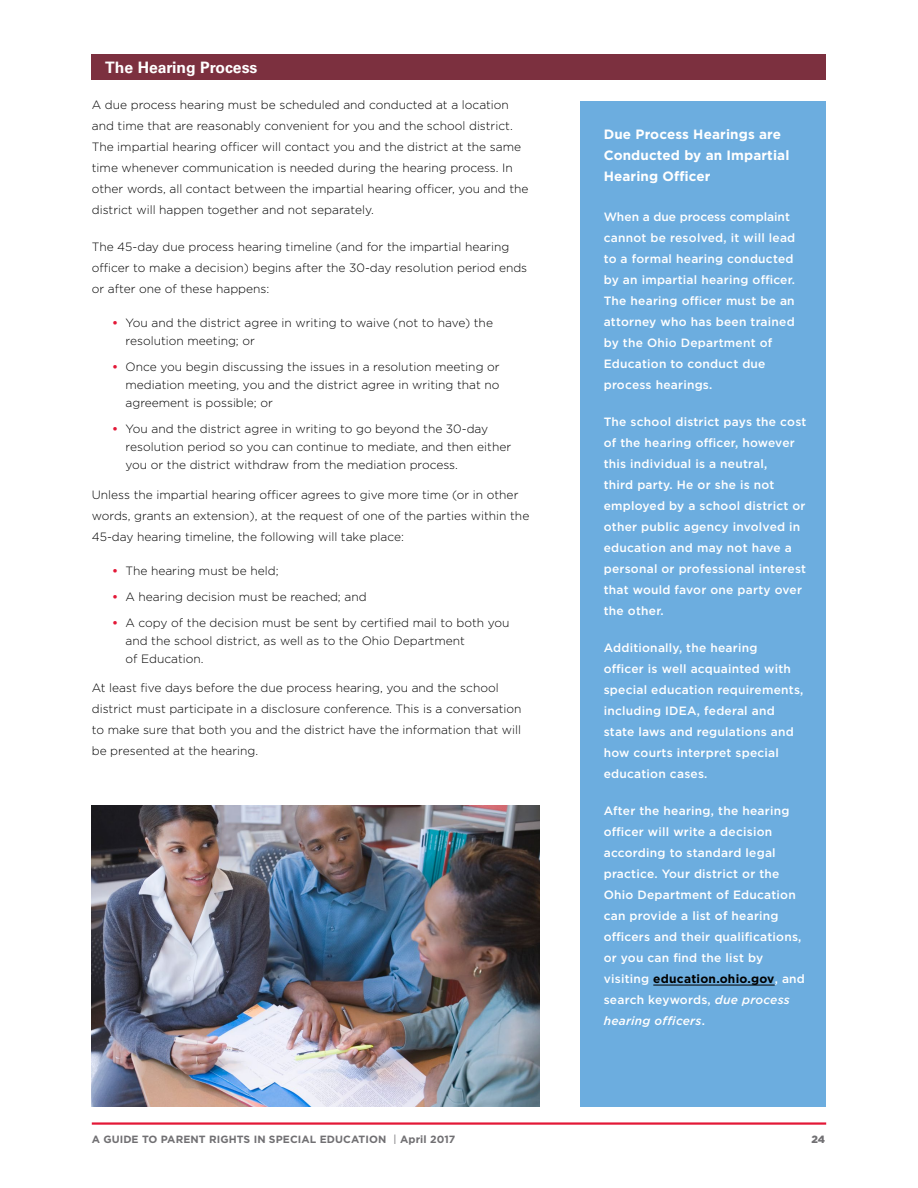
<style>
.page{position:relative;width:918px;height:1188px;background:#fff}
.page>*{position:absolute;margin:0;border:0;box-sizing:border-box;transform-origin:0 0}
.HD{font:700 15.75px "Univers LT Std";color:#fff}
.Side_Bar_HD{font:700 13.5px/21px "Gotham";letter-spacing:.01em;color:#fff}
.BOD{font:300 12px/21px "Gotham";color:#000}
.BOD-2{font:500 12px/21px "Gotham";letter-spacing:.02em;color:#fff}
.t1{font:700 10.5px "Gotham";letter-spacing:.01em;color:#717073}
.t2{font:900 10.5px "Gotham";color:#717073}
.s1{font-weight:700;color:#e31837}
.s2{font-weight:700;color:#000}
.s3{font-style:italic}
.s4{font-weight:300;font-size:13.5px}
</style>
<div class="page">
<hr style="left:92px;top:1122px;width:734px;height:3px;background:#e31837">
<div style="left:92px;top:54px;width:734px;height:26px;background:#7c303f"></div>
<div style="left:580px;top:102px;width:246px;height:1005px;background:#6caddf"></div>
<hr style="left:653px;top:985px;width:122px;height:1px;background:#000">
<img style="left:92px;top:806px;width:448px;height:301px">
<h3 class="HD" style="left:105px;top:58px;width:154px">The Hearing Process</h3>
<p class="BOD" style="left:92px;top:94px;width:438px">A due process hearing must be scheduled and conducted at a location and time that are reasonably convenient for you and the school district.<br>The impartial hearing officer will contact you and the district at the same time whenever communication is needed during the hearing process. In other words, all contact between the impartial hearing officer, you and the district will happen together and not separately.</p>
<p class="BOD" style="left:92px;top:236px;width:437px">The 45-day due process hearing timeline (and for the impartial hearing officer to make a decision) begins after the 30-day resolution period ends or after one of these happens:</p>
<p class="BOD" style="left:126px;top:314px;width:369px;line-height:18px;text-indent:-14px"><span class="s1">•</span> You and the district agree in writing to waive (not to have) the resolution meeting; or</p>
<p class="BOD" style="left:126px;top:358px;width:376px;line-height:18px;text-align:justify;text-indent:-14px"><span class="s1">•</span> Once you begin discussing the issues in a resolution meeting or mediation meeting, you and the district agree in writing that no agreement is possible; or</p>
<p class="BOD" style="left:126px;top:420px;width:387px;line-height:18px;text-indent:-14px"><span class="s1">•</span> You and the district agree in writing to go beyond the 30-day resolution period so you can continue to mediate, and then either you or the district withdraw from the mediation process.</p>
<p class="BOD" style="left:92px;top:484px;width:439px">Unless the impartial hearing officer agrees to give more time (or in other words, grants an extension), at the request of one of the parties within the<br>45-day hearing timeline, the following will take place:</p>
<p class="BOD" style="left:112px;top:560px;width:168px"><span class="s1">•</span> The hearing must be held;</p>
<p class="BOD" style="left:112px;top:586px;width:256px"><span class="s1">•</span> A hearing decision must be reached; and</p>
<p class="BOD" style="left:126px;top:614px;width:385px;line-height:18px;text-indent:-14px"><span class="s1">•</span> A copy of the decision must be sent by certified mail to both you and the school district, as well as to the Ohio Department<br>of Education.</p>
<p class="BOD" style="left:92px;top:677px;width:431px">At least five days before the due process hearing, you and the school district must participate in a disclosure conference. This is a conversation to make sure that both you and the district have the information that will be presented at the hearing.</p>
<h5 class="Side_Bar_HD" style="left:604px;top:124px;width:187px">Due Process Hearings are<br>Conducted by an Impartial<br>Hearing Officer</h5>
<p class="BOD-2" style="left:604px;top:206px;width:193px">When a due process complaint cannot be resolved, it will lead to a formal hearing conducted by an impartial hearing officer.<br>The hearing officer must be an attorney who has been trained by the Ohio Department of<br>Education to conduct due process hearings.</p>
<p class="BOD-2" style="left:604px;top:411px;width:204px">The school district pays the cost of the hearing officer, however this individual is a neutral,<br>third party. He or she is not employed by a school district or other public agency involved in education and may not have a personal or professional interest that would favor one party over the other.</p>
<p class="BOD-2" style="left:604px;top:637px;width:201px">Additionally, the hearing<br>officer is well acquainted with special education requirements, including IDEA, federal and state laws and regulations and how courts interpret special education cases.</p>
<p class="BOD-2" style="left:604px;top:801px;width:203px">After the hearing, the hearing officer will write a decision according to standard legal practice. Your district or the<br>Ohio Department of Education can provide a list of hearing officers and their qualifications, or you can find the list by visiting <span class="s2">education.ohio.gov</span>, and search keywords, <span class="s3">due process hearing officers</span>.</p>
<p class="t1" style="left:92px;top:1133px;width:365px">A GUIDE TO PARENT RIGHTS IN SPECIAL EDUCATION <span class="s4">I</span> April 2017</p>
<p class="t2" style="left:812px;top:1133px;width:15px">24</p>
</div>
